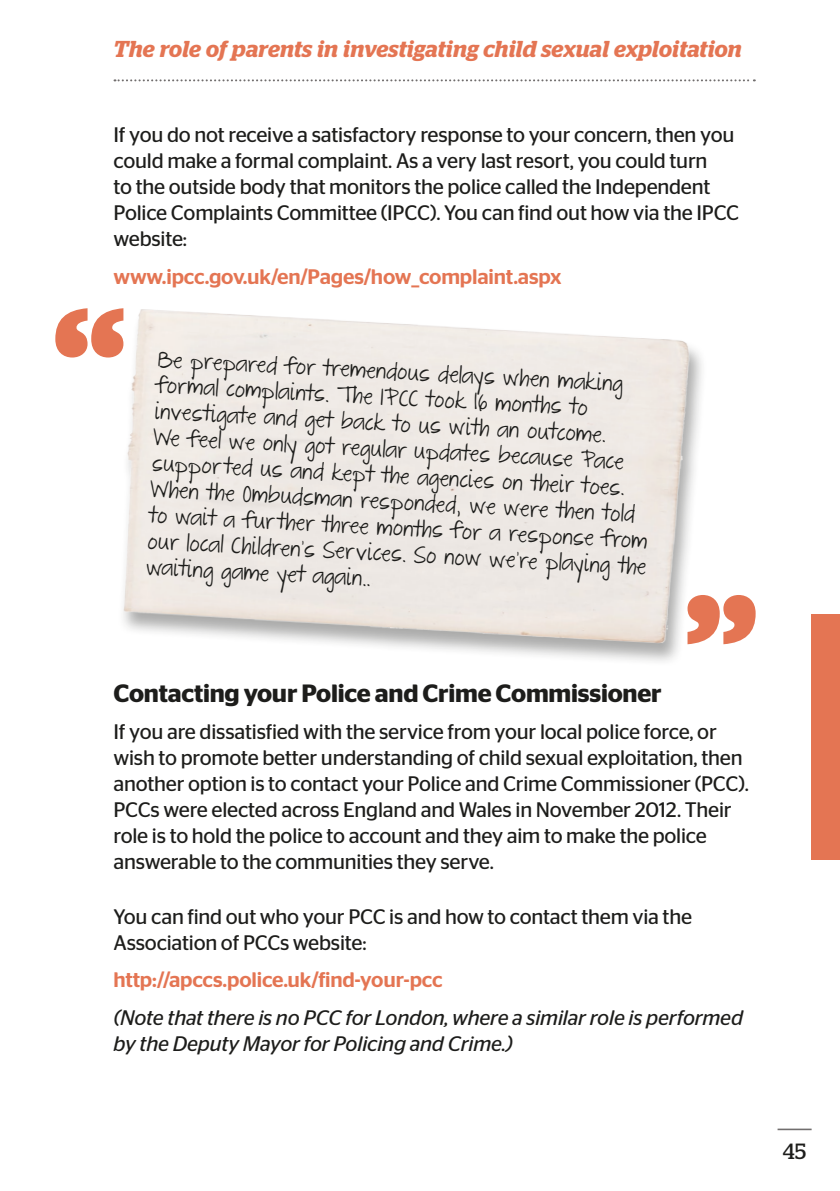
<style>
.page{position:relative;width:840px;height:1191px;background:#fff}
.page>*{position:absolute;margin:0;border:0;box-sizing:border-box;transform-origin:0 0}
.t1{font:600 25px "Stag Sans";letter-spacing:-.01em;color:#1d1d1b}
.t2{font:italic 600 23px "Stag";letter-spacing:.01em;color:#e47553}
.t3{font:22px "Stag";color:#1d1d1b}
.t4{font:21px/26px "Stag Sans";letter-spacing:-.01em;color:#1d1d1b}
.t5{font:italic 21px/26px "Stag Sans";letter-spacing:-.01em;color:#1d1d1b}
.t6{font:500 21px "Stag Sans";letter-spacing:-.01em;color:#e47553}
.t7{font:20px/26px "The Great Escape";color:#1d1d1b}
</style>
<div class="page">
<div style="left:116px;top:309px;width:590px;height:357px;background:#1d1d1b;opacity:.37"></div>
<img style="left:116px;top:308px;width:576px;height:336px">
<svg style="left:55px;top:308px;width:68px;height:49px"></svg>
<svg style="left:687px;top:595px;width:68px;height:49px"></svg>
<hr style="left:777px;top:1128px;width:34px;height:2px;background:#716e6e">
<svg style="left:114px;top:79px;width:640px;height:2px"></svg>
<div style="left:811px;top:615px;width:28px;height:244px;background:#e47553"></div>
<p class="t2" style="left:113px;top:35px;width:629px">The role of parents in investigating child sexual exploitation</p>
<p class="t4" style="left:113px;top:122px;width:626px">If you do not receive a satisfactory response to your concern, then you could make a formal complaint. As a very last resort, you could turn<br>to the outside body that monitors the police called the Independent Police Complaints Committee (IPCC). You can find out how via the IPCC website:</p>
<p class="t6" style="left:113px;top:264px;width:449px">www.ipcc.gov.uk/en/Pages/how_complaint.aspx</p>
<p class="t7" style="left:158px;top:347px;width:500px;rotate:3deg">Be prepared for tremendous delays when making formal complaints. The IPCC took 16 months to investigate and get back to us with an outcome.<br>We feel we only got regular updates because Pace suppor ted us and kept the agencies on their toes.<br>When the Ombudsman responded, we were then told to wait a fur ther three months for a response from our local Children’s Services. So now we’re playing the waiting game yet again..</p>
<p class="t1" style="left:113px;top:679px;width:549px">Contacting your Police and Crime Commissioner</p>
<p class="t4" style="left:113px;top:719px;width:636px">If you are dissatisfied with the service from your local police force, or wish to promote better understanding of child sexual exploitation, then another option is to contact your Police and Crime Commissioner (PCC).<br>PCCs were elected across England and Wales in November 2012. Their role is to hold the police to account and they aim to make the police answerable to the communities they serve.</p>
<p class="t4" style="left:113px;top:903px;width:579px">You can find out who your PCC is and how to contact them via the<br>Association of PCCs website:</p>
<p class="t6" style="left:113px;top:967px;width:330px">http://apccs.police.uk/find-your-pcc</p>
<p class="t5" style="left:113px;top:1004px;width:630px">(Note that there is no PCC for London, where a similar role is performed by the Deputy Mayor for Policing and Crime.)</p>
<p class="t3" style="left:782px;top:1138px;width:25px">45</p>
</div>
